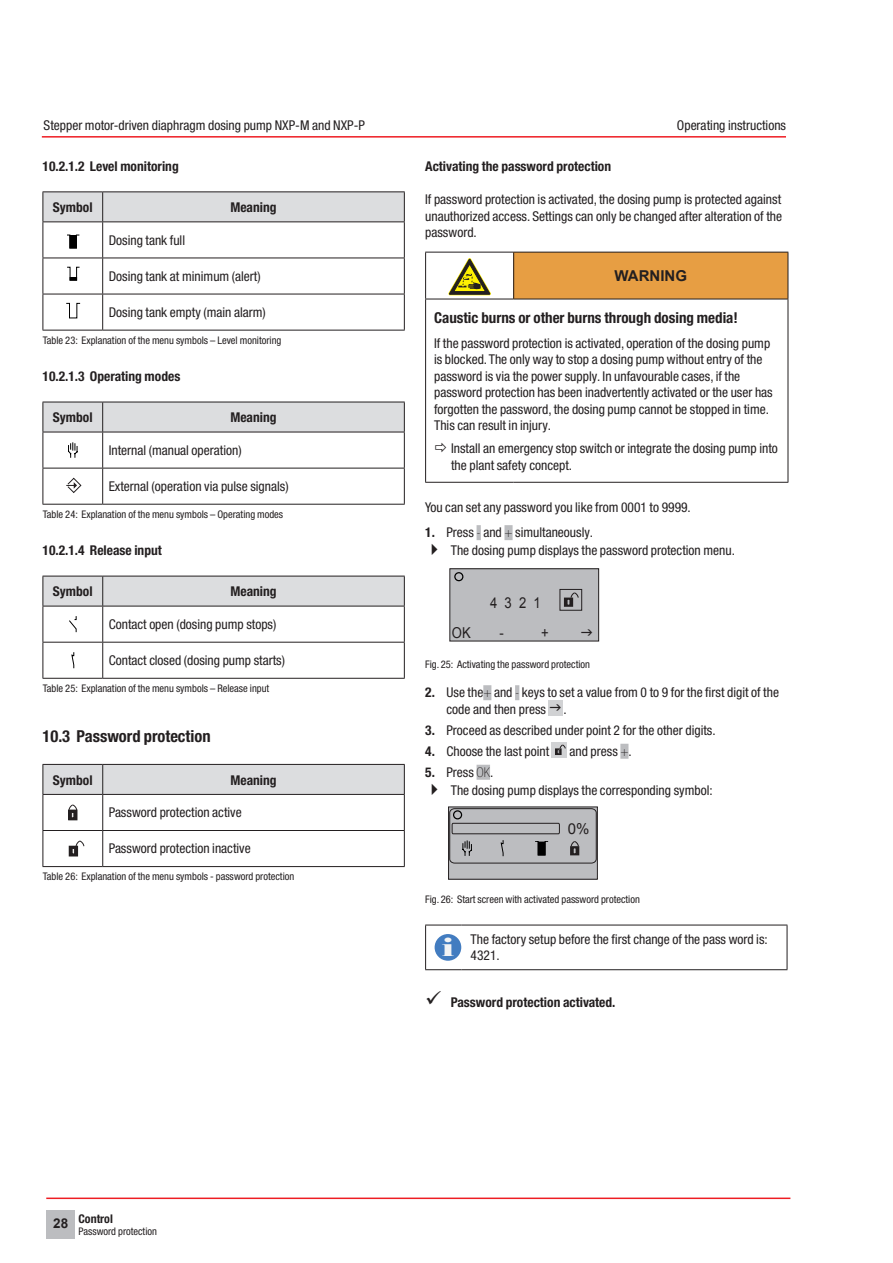
<style>
.page{position:relative;width:893px;height:1263px;background:#fff}
.page>*{position:absolute;margin:0;border:0;box-sizing:border-box;transform-origin:0 0}
.t1{font:25.05px "Elephant";color:#f2f3f4;scale:1.4 1}
.t2{font:700 condensed 16.5px "Helvetica Neue LT Pro";color:#231f20}
.t3{font:700 condensed 15px "Helvetica Neue LT Pro";color:#231f20}
.t4{font:15px "Arial";color:#231f20;scale:.87 1}
.t5{font:700 15px "Arial";color:#231f20}
.t6{font:15px "Arial";color:#231f20}
.t7{font:condensed 13.5px/16.5px "Helvetica Neue LT Pro";color:#231f20}
.t8{font:700 condensed 13.5px "Helvetica Neue LT Pro";color:#231f20}
.t9{font:700 13.5px "Arial";color:#231f20}
.t10{font:700 condensed 12px "Helvetica Neue LT Pro";color:#231f20}
.t11{font:condensed 10.5px "Helvetica Neue LT Pro";color:#231f20}
.s1{font-weight:700}
.s2{font-weight:100}
</style>
<div class="page">
<div style="left:46px;top:1210px;width:29px;height:29px;background:#bcbdc0"></div>
<hr style="left:46px;top:1197px;width:744px;height:2px;background:#ee1d23">
<hr style="left:42px;top:136px;width:744px;height:2px;background:#ee1d23">
<hr style="left:43px;top:191px;width:60px;height:1px;background:#231f20">
<hr style="left:103px;top:191px;width:302px;height:1px;background:#231f20">
<hr style="left:43px;top:330px;width:60px;height:1px;background:#231f20">
<hr style="left:103px;top:330px;width:302px;height:1px;background:#231f20">
<svg style="left:43px;top:192px;width:362px;height:138px"></svg>
<hr style="left:404px;top:402px;width:1px;height:30px;background:#231f20">
<hr style="left:404px;top:432px;width:1px;height:36px;background:#231f20">
<hr style="left:404px;top:468px;width:1px;height:36px;background:#231f20">
<hr style="left:43px;top:504px;width:60px;height:1px;background:#231f20">
<hr style="left:103px;top:504px;width:302px;height:1px;background:#231f20">
<svg style="left:43px;top:402px;width:361px;height:102px"></svg>
<hr style="left:404px;top:576px;width:1px;height:30px;background:#231f20">
<hr style="left:404px;top:606px;width:1px;height:36px;background:#231f20">
<hr style="left:404px;top:642px;width:1px;height:36px;background:#231f20">
<hr style="left:43px;top:678px;width:60px;height:1px;background:#231f20">
<hr style="left:103px;top:678px;width:302px;height:1px;background:#231f20">
<svg style="left:43px;top:576px;width:361px;height:102px"></svg>
<hr style="left:43px;top:866px;width:60px;height:1px;background:#231f20">
<hr style="left:103px;top:866px;width:302px;height:1px;background:#231f20">
<svg style="left:43px;top:764px;width:362px;height:102px"></svg>
<hr style="left:477px;top:525px;width:4px;height:15px;background:#bcbdc0">
<div style="left:504px;top:525px;width:9px;height:15px;background:#bcbdc0"></div>
<div style="left:483px;top:685px;width:8px;height:15px;background:#bcbdc0"></div>
<hr style="left:515px;top:685px;width:4px;height:15px;background:#bcbdc0">
<div style="left:620px;top:744px;width:8px;height:15px;background:#bcbdc0"></div>
<div style="left:477px;top:765px;width:13px;height:15px;background:#bcbdc0"></div>
<svg style="left:426px;top:253px;width:362px;height:229px"></svg>
<div style="left:514px;top:252px;width:274px;height:47px;background:#e79e43"></div>
<hr style="left:425px;top:299px;width:89px;height:1px;background:#231f20">
<hr style="left:514px;top:299px;width:274px;height:1px;background:#231f20">
<hr style="left:513px;top:252px;width:1px;height:47px;background:#231f20">
<hr style="left:788px;top:299px;width:1px;height:183px;background:#231f20">
<hr style="left:425px;top:252px;width:1px;height:47px;background:#231f20">
<hr style="left:425px;top:299px;width:1px;height:183px;background:#231f20">
<hr style="left:425px;top:252px;width:89px;height:1px;background:#231f20">
<hr style="left:514px;top:252px;width:274px;height:1px;background:#231f20">
<hr style="left:788px;top:252px;width:1px;height:47px;background:#231f20">
<hr style="left:425px;top:482px;width:89px;height:1px;background:#231f20">
<hr style="left:514px;top:482px;width:274px;height:1px;background:#231f20">
<svg style="left:448px;top:258px;width:43px;height:37px"></svg>
<div style="left:450px;top:569px;width:149px;height:72px;background:#bcbdc0"></div>
<div style="left:449px;top:568px;width:150px;height:73px;border:1px solid #231f20"></div>
<div style="left:564px;top:597px;width:9px;height:10px;border:2px solid #231f20"></div>
<svg style="left:567px;top:592px;width:12px;height:13px"></svg>
<div style="left:560px;top:589px;width:22px;height:22px;border:1px solid #231f20"></div>
<div style="left:454px;top:572px;width:9px;height:9px;border:1px solid #000;border-radius:50%"></div>
<div style="left:549px;top:700px;width:14px;height:16px;background:#d1d2d4"></div>
<div style="left:552px;top:742px;width:15px;height:16px;background:#d1d2d4"></div>
<div style="left:555px;top:748px;width:7px;height:7px;border:1px solid #231f20"></div>
<svg style="left:555px;top:744px;width:11px;height:10px"></svg>
<div style="left:449px;top:807px;width:148px;height:72px;background:#bcbdc0"></div>
<div style="left:448px;top:806px;width:150px;height:73px;border:1px solid #231f20"></div>
<svg style="left:449px;top:808px;width:148px;height:55px"></svg>
<div style="left:453px;top:810px;width:9px;height:9px;border:1px solid #000;border-radius:50%"></div>
<svg style="left:426px;top:926px;width:361px;height:43px"></svg>
<hr style="left:425px;top:925px;width:1px;height:44px;background:#231f20">
<hr style="left:425px;top:925px;width:37px;height:1px;background:#231f20">
<hr style="left:462px;top:925px;width:325px;height:1px;background:#231f20">
<hr style="left:787px;top:925px;width:1px;height:44px;background:#231f20">
<hr style="left:425px;top:969px;width:37px;height:1px;background:#231f20">
<hr style="left:462px;top:969px;width:325px;height:1px;background:#231f20">
<div style="left:435px;top:934px;width:26px;height:27px;background:#427cc0;border-radius:50%"></div>
<svg style="left:435px;top:443px;width:27px;height:11px"></svg>
<p class="t7" style="left:44px;top:117px;width:323px">Stepper motor-driven diaphragm dosing pump NXP-M and NXP-P</p>
<p class="t7" style="left:677px;top:117px;width:111px">Operating instructions</p>
<p class="t8" style="left:43px;top:159px;width:138px">10.2.1.2 Level monitoring</p>
<p class="t8" style="left:53px;top:199px;width:41px">Symbol</p>
<p class="t8" style="left:230px;top:199px;width:48px">Meaning</p>
<p class="t7" style="left:109px;top:232px;width:78px">Dosing tank full</p>
<p class="t7" style="left:109px;top:268px;width:153px">Dosing tank at minimum (alert)</p>
<p class="t7" style="left:109px;top:304px;width:159px">Dosing tank empty (main alarm)</p>
<p class="t11" style="left:43px;top:334px;width:240px">Table 23: Explanation of the menu symbols – Level monitoring</p>
<p class="t8" style="left:43px;top:369px;width:139px">10.2.1.3 Operating modes</p>
<p class="t8" style="left:53px;top:410px;width:41px">Symbol</p>
<p class="t8" style="left:230px;top:410px;width:48px">Meaning</p>
<p class="t7" style="left:109px;top:442px;width:135px">Internal (manual operation)</p>
<p class="t7" style="left:109px;top:478px;width:181px">External (operation via pulse signals)</p>
<p class="t11" style="left:43px;top:508px;width:242px">Table 24: Explanation of the menu symbols – Operating modes</p>
<p class="t8" style="left:43px;top:543px;width:121px">10.2.1.4 Release input</p>
<p class="t8" style="left:53px;top:584px;width:41px">Symbol</p>
<p class="t8" style="left:230px;top:584px;width:48px">Meaning</p>
<p class="t7" style="left:109px;top:616px;width:169px">Contact open (dosing pump stops)</p>
<p class="t7" style="left:109px;top:652px;width:178px">Contact closed (dosing pump starts)</p>
<p class="t11" style="left:43px;top:682px;width:228px">Table 25: Explanation of the menu symbols – Release input</p>
<p class="t2" style="left:43px;top:727px;width:170px">10.3 Password protection</p>
<p class="t8" style="left:53px;top:772px;width:41px">Symbol</p>
<p class="t8" style="left:230px;top:772px;width:48px">Meaning</p>
<p class="t7" style="left:109px;top:804px;width:134px">Password protection active</p>
<p class="t7" style="left:109px;top:840px;width:143px">Password protection inactive</p>
<p class="t11" style="left:43px;top:870px;width:253px">Table 26: Explanation of the menu symbols - password protection</p>
<p class="t8" style="left:425px;top:159px;width:187px">Activating the password protection</p>
<p class="t7" style="left:425px;top:191px;width:358px;text-align:justify">If password protection is activated, the dosing pump is protected against unauthorized access. Settings can only be changed after alteration of the password.</p>
<p class="t5" style="left:615px;top:265px;width:74px">WARNING</p>
<p class="t3" style="left:434px;top:309px;width:305px">Caustic burns or other burns through dosing media!</p>
<p class="t7" style="left:434px;top:335px;width:340px">If the password protection is activated, operation of the dosing pump is blocked. The only way to stop a dosing pump without entry of the password is via the power supply. In unfavourable cases, if the password protection has been inadvertently activated or the user has forgotten the password, the dosing pump cannot be stopped in time.<br>This can result in injury.</p>
<p class="t7" style="left:451px;top:440px;width:328px">Install an emergency stop switch or integrate the dosing pump into the plant safety concept.</p>
<p class="t7" style="left:425px;top:499px;width:267px">You can set any password you like from 0001 to 9999.</p>
<p class="t7" style="left:425px;top:524px;width:169px"><span class="s1">1.</span> Press <span class="s2">-</span> and <span class="s2">+</span> simultaneously.</p>
<p class="t7" style="left:425px;top:542px;width:311px">✔ The dosing pump displays the password protection menu.</p>
<p class="t4" style="left:490px;top:593px;width:60px">4 3 2 1</p>
<p class="t4" style="left:452px;top:623px;width:23px">OK</p>
<p class="t4" style="left:500px;top:623px;width:6px">-</p>
<p class="t4" style="left:541px;top:623px;width:10px">+</p>
<p class="t11" style="left:425px;top:658px;width:166px">Fig. 25: Activating the password protection</p>
<p class="t7" style="left:446px;top:684px;width:334px;text-indent:-21px"><span class="s1">2.</span> Use the<span class="s2">+</span> and <span class="s2">-</span> keys to set a value from 0 to 9 for the first digit of the code and then press</p>
<p class="t7" style="left:563px;top:700px;width:5px">.</p>
<p class="t7" style="left:425px;top:721px;width:292px"><span class="s1">3.</span> Proceed as described under point 2 for the other digits.</p>
<p class="t7" style="left:425px;top:742px;width:125px"><span class="s1">4.</span> Choose the last point</p>
<p class="t7" style="left:569px;top:742px;width:64px">and press <span class="s2">+</span>.</p>
<p class="t7" style="left:425px;top:763px;width:70px"><span class="s1">5.</span> Press <span class="s2">OK</span>.</p>
<p class="t7" style="left:425px;top:781px;width:289px">✔ The dosing pump displays the corresponding symbol:</p>
<p class="t6" style="left:568px;top:819px;width:23px">0%</p>
<p class="t9" style="left:53px;top:1214px;width:17px">28</p>
<p class="t10" style="left:79px;top:1212px;width:36px">Control</p>
<p class="t11" style="left:79px;top:1225px;width:80px">Password protection</p>
<p class="t11" style="left:425px;top:893px;width:216px">Fig. 26: Start screen with activated password protection</p>
<h1 class="t1" style="left:442px;top:931px;width:10px">i</h1>
<p class="t7" style="left:471px;top:930px;width:299px">The factory setup before the first change of the pass word is:<br>4321.</p>
<p class="t8" style="left:425px;top:994px;width:192px">✓ Password protection activated.</p>
</div>
